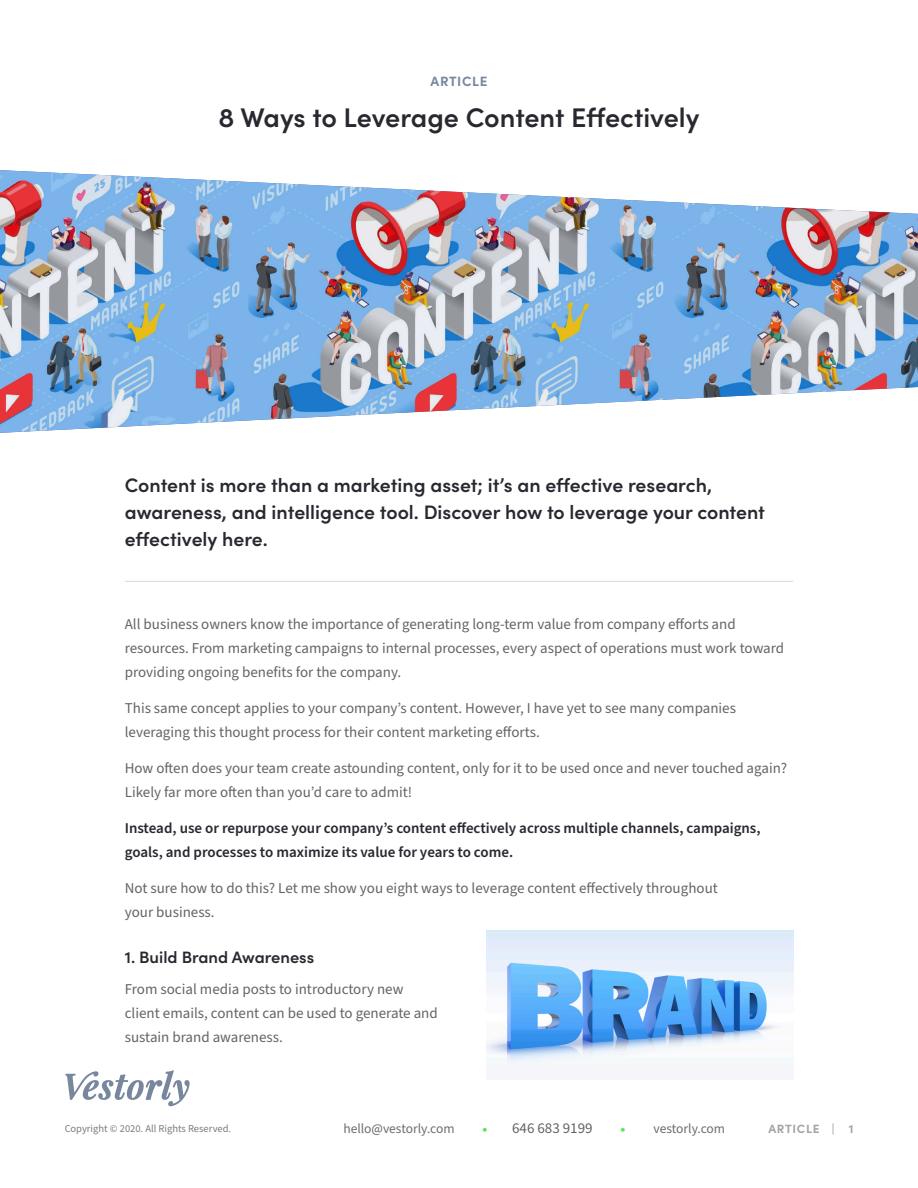
<style>
.page{position:relative;width:918px;height:1188px;background:#fff}
.page>*{position:absolute;margin:0;border:0;box-sizing:border-box;transform-origin:0 0}
.t1{font:600 27px "Sofia Pro";letter-spacing:-.005em;color:#282830}
.Synoposis{font:600 19.5px/27px "Sofia Pro";color:#282830}
.Body_H2{font:600 16.5px "Sofia Pro";color:#282830}
.Body_Paragraph{font:15px/24px "Source Sans Pro";color:#646464}
.Body_Paragraph-2{font:600 15px/24px "Source Sans Pro";color:#282830}
.t2{font:13.5px "Source Sans Pro";color:#6e6d6d}
.t3{font:700 13.5px "Sofia Pro";letter-spacing:.05em;color:#78879e}
.t4{font:700 12px "Sofia Pro";letter-spacing:.06em;color:#a4a4a4}
.t5{font:10.5px "Source Sans Pro";color:#6c6c6c}
.s1{font-family:"Sofia Pro";font-size:13.5px;color:#59e759}
.s2{font-family:"Sofia Pro";color:#59e759}
</style>
<div class="page">
<img style="left:0;top:170px;width:918px;height:263px">
<hr style="left:125px;top:581px;width:668px;height:1px;background:#d6dbe2">
<img style="left:486px;top:930px;width:308px;height:136px">
<svg style="left:65px;top:1070px;width:125px;height:36px"></svg>
<p class="t3" style="left:431px;top:71px;width:58px">ARTICLE</p>
<p class="t1" style="left:219px;top:97px;width:482px">8 Ways to Leverage Content Effectively</p>
<p class="Synoposis" style="left:125px;top:471px;width:642px">Content is more than a marketing asset; it’s an effective research, awareness, and intelligence tool. Discover how to leverage your content effectively here.</p>
<p class="Body_Paragraph" style="left:125px;top:612px;width:661px">All business owners know the importance of generating long-term value from company efforts and resources. From marketing campaigns to internal processes, every aspect of operations must work toward providing ongoing benefits for the company.</p>
<p class="Body_Paragraph" style="left:125px;top:696px;width:613px">This same concept applies to your company’s content. However, I have yet to see many companies leveraging this thought process for their content marketing efforts.</p>
<p class="Body_Paragraph" style="left:125px;top:756px;width:664px">How often does your team create astounding content, only for it to be used once and never touched again?<br>Likely far more often than you’d care to admit!</p>
<p class="Body_Paragraph-2" style="left:125px;top:816px;width:637px">Instead, use or repurpose your company’s content effectively across multiple channels, campaigns, goals, and processes to maximize its value for years to come.</p>
<p class="Body_Paragraph" style="left:125px;top:876px;width:595px">Not sure how to do this? Let me show you eight ways to leverage content effectively throughout your business.</p>
<p class="Body_H2" style="left:125px;top:945px;width:191px">1. Build Brand Awareness</p>
<p class="Body_Paragraph" style="left:125px;top:978px;width:315px">From social media posts to introductory new client emails, content can be used to generate and sustain brand awareness.</p>
<p class="t5" style="left:65px;top:1122px;width:168px">Copyright © 2020. All Rights Reserved.</p>
<p class="t2" style="left:343px;top:1120px;width:113px">hello@vestorly.com</p>
<p class="Body_Paragraph" style="left:482px;top:1117px;width:112px"><span class="s1">•</span> 646 683 9199</p>
<p class="t2" style="left:620px;top:1120px;width:107px"><span class="s2">•</span> vestorly.com</p>
<p class="t4" style="left:768px;top:1119px;width:87px">ARTICLE | 1</p>
</div>
